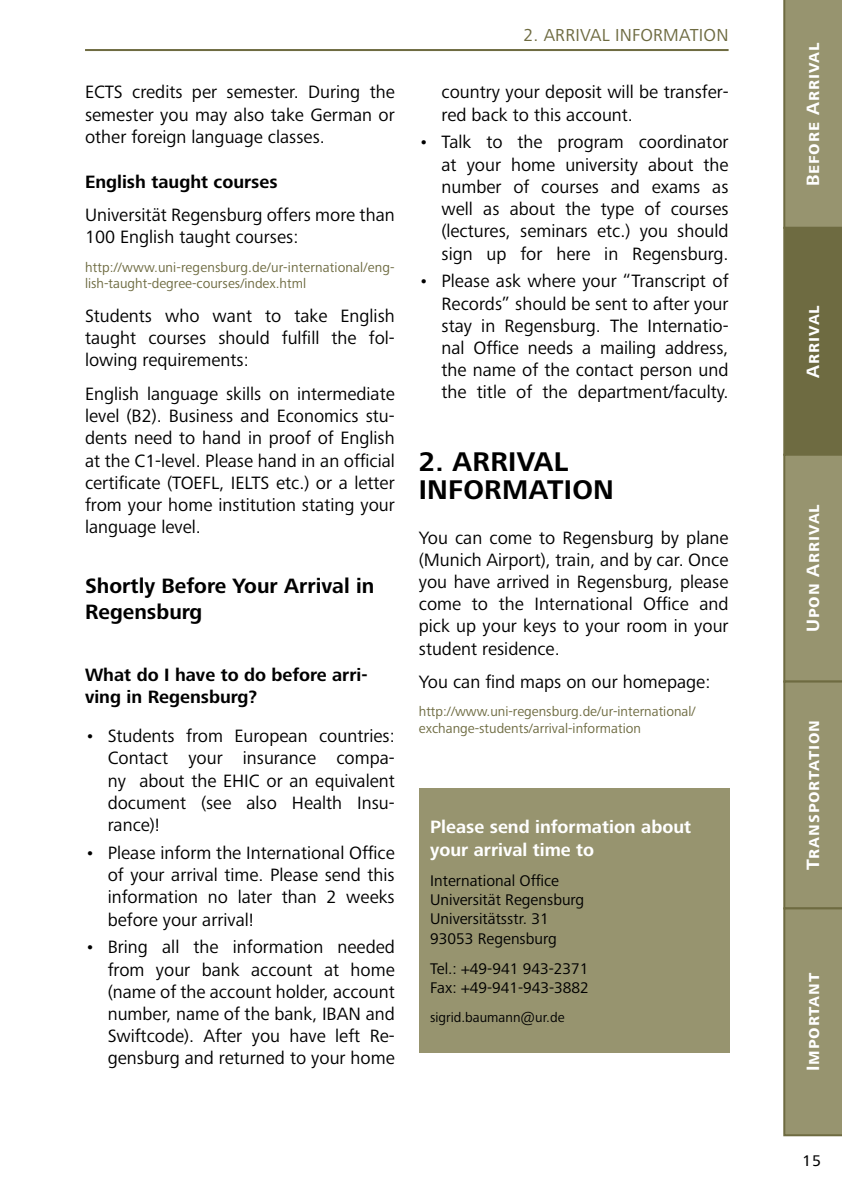
<style>
.page{position:relative;width:842px;height:1191px;background:#fff}
.page>*{position:absolute;margin:0;border:0;box-sizing:border-box;transform-origin:0 0}
.t1{font:700 28px/28px "Frutiger Next LTW1 G";letter-spacing:.01em;color:#000}
.t2{font:700 21.6px/25.8px "Frutiger Next LTW1 G";color:#000}
.t3{font:20px "Frutiger Next LTW1 G";color:#000}
.t4{font:18.4px/22.2px "Frutiger Next LTW1 G";color:#000;text-align:justify}
.t5{font:700 18.4px/22.2px "Frutiger Next LTW1 G";color:#000}
.t6{font:700 18.4px "Frutiger Next LTW1 G";letter-spacing:.045em;color:#fff}
.t7{font:700 18.4px/22.2px "Frutiger Next LTW1 G";color:#fff}
.t8{font:18px "Frutiger Next LTW1 G";letter-spacing:.01em;color:#6e6b41}
.t9{font:16px/19.2px "Frutiger Next LTW1 G";color:#000}
.t10{font:14px/16.8px "Frutiger Next LTW1 G";color:#6e6b41}
.t11{font:14px "Frutiger Next LTW1 G";color:#000}
</style>
<div class="page">
<hr style="left:85px;top:49px;width:644px;height:2px;background:#6e6b41">
<svg style="left:783px;top:0;width:59px;height:1136px;background:#8d8a64"></svg>
<div style="left:419px;top:788px;width:310px;height:265px;background:#97946f"></div>
<p class="t4" style="left:85px;top:82px;width:311px">ECTS credits per semester. During the semester you may also take German or other foreign language classes.</p>
<p class="t5" style="left:85px;top:171px;width:194px">English taught courses</p>
<p class="t4" style="left:85px;top:205px;width:311px">Universität Regensburg offers more than<br>100 English taught courses:</p>
<p class="t10" style="left:85px;top:259px;width:311px">http://www.uni-regensburg.de/ur-international/eng&shy;lish-taught-degree-courses/index.html</p>
<p class="t4" style="left:85px;top:305px;width:311px">Students who want to take English taught courses should fulfill the fol&shy;lowing requirements:</p>
<p class="t4" style="left:85px;top:383px;width:311px">English language skills on intermediate level (B2). Business and Economics stu&shy;dents need to hand in proof of English at the C1-level. Please hand in an official certificate (TOEFL, IELTS etc.) or a letter from your home institution stating your language level.</p>
<p class="t2" style="left:85px;top:573px;width:291px">Shortly Before Your Arrival in<br>Regensburg</p>
<p class="t5" style="left:85px;top:664px;width:284px">What do I have to do before arri&shy;ving in Regensburg?</p>
<p class="t4" style="left:108px;top:725px;width:289px;text-indent:-23px">• Students from European countries:<br>Contact your insurance compa&shy;ny about the EHIC or an equivalent document (see also Health Insu&shy;rance)!</p>
<p class="t4" style="left:108px;top:842px;width:289px;text-indent:-23px">• Please inform the International Office of your arrival time. Please send this information no later than 2 weeks before your arrival!</p>
<p class="t4" style="left:108px;top:936px;width:289px;text-indent:-23px">• Bring all the information needed from your bank account at home (name of the account holder, account number, name of the bank, IBAN and Swiftcode). After you have left Re&shy;gensburg and returned to your home</p>
<p class="t8" style="left:524px;top:25px;width:206px">2. Arrival information</p>
<p class="t4" style="left:441px;top:82px;width:289px">country your deposit will be transfer&shy;red back to this account.</p>
<p class="t4" style="left:441px;top:132px;width:289px;text-indent:-23px">• Talk to the program coordinator at your home university about the number of courses and exams as well as about the type of courses (lectures, seminars etc.) you should sign up for here in Regensburg.</p>
<p class="t4" style="left:441px;top:271px;width:289px;text-indent:-23px">• Please ask where your “Transcript of Records” should be sent to after your stay in Regensburg. The Internatio&shy;nal Office needs a mailing address, the name of the contact person und the title of the department/faculty.</p>
<h1 class="t1" style="left:419px;top:448px;width:197px">2. Arrival<br>Information</h1>
<p class="t4" style="left:419px;top:527px;width:311px">You can come to Regensburg by plane (Munich Airport), train, and by car. Once you have arrived in Regensburg, please come to the International Office and pick up your keys to your room in your student residence.</p>
<p class="t4" style="left:419px;top:671px;width:293px">You can find maps on our homepage:</p>
<p class="t10" style="left:419px;top:703px;width:278px">http://www.uni-regensburg.de/ur-international/ exchange-students/arrival-information</p>
<p class="t7" style="left:430px;top:816px;width:262px">Please send information about your arrival time to</p>
<p class="t9" style="left:430px;top:871px;width:156px">International Office<br>Universität Regensburg<br>Universitätsstr. 31<br>93053 Regensburg</p>
<p class="t9" style="left:430px;top:959px;width:160px">Tel.: +49-941 943-2371<br>Fax: +49-941-943-3882</p>
<p class="t11" style="left:430px;top:1009px;width:136px">sigrid.baumann@ur.de</p>
<p class="t6" style="left:803px;top:186px;width:145px;rotate:-90deg">Before Arrival</p>
<p class="t6" style="left:803px;top:377px;width:74px;rotate:-90deg">Arrival</p>
<p class="t6" style="left:803px;top:632px;width:129px;rotate:-90deg">Upon Arrival</p>
<p class="t6" style="left:803px;top:870px;width:152px;rotate:-90deg">Transportation</p>
<p class="t6" style="left:803px;top:1071px;width:100px;rotate:-90deg">Important</p>
<p class="t3" style="left:802px;top:1147px;width:21px">15</p>
</div>
